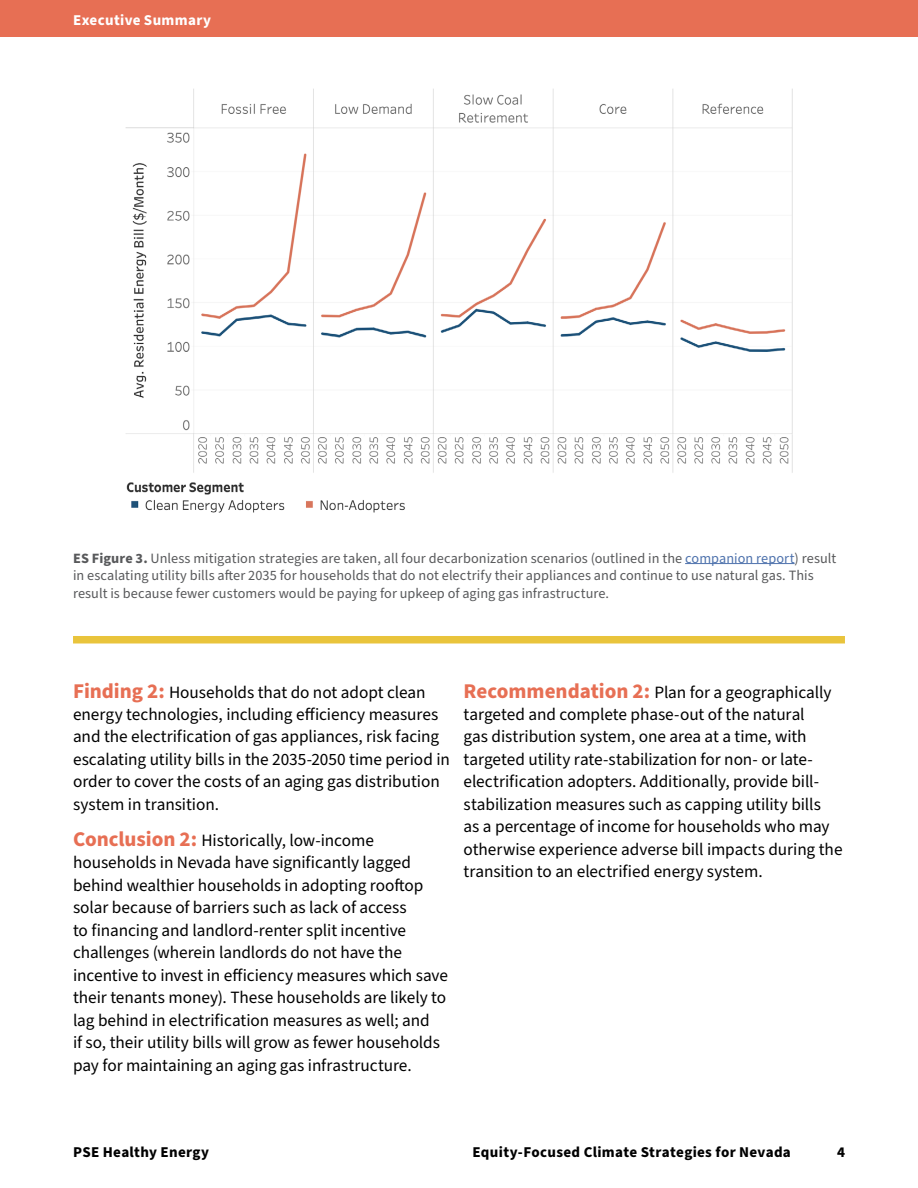
<style>
.page{position:relative;width:918px;height:1188px;background:#fff}
.page>*{position:absolute;margin:0;border:0;box-sizing:border-box;transform-origin:0 0}
.t1{font:17.25px/22.5px "Source Sans Pro";letter-spacing:-.005em;color:#000}
.t2{font:700 15px "Source Sans Pro";letter-spacing:.02em;color:#000}
.t3{font:700 15px "Source Sans Pro";letter-spacing:.025em;color:#fff}
.t4{font:14.25px/18px "Source Sans Pro";letter-spacing:.005em;color:#58595b}
.s1{font-weight:700}
.s2{color:#4f73ad}
.s3{font-weight:700;font-size:21px;color:#e76f54}
</style>
<div class="page">
<div style="left:0;top:0;width:918px;height:36px;background:#e76f54"></div>
<hr style="left:685px;top:563px;width:110px;height:1px;background:#4f73ad">
<img style="left:125px;top:88px;width:668px;height:425px">
<div style="left:73px;top:636px;width:772px;height:7px;background:#e9c43c"></div>
<p class="t3" style="left:73px;top:9px;width:140px">Executive Summary</p>
<p class="t4" style="left:73px;top:549px;width:765px"><span class="s1">ES Figure 3.</span> Unless mitigation strategies are taken, all four decarbonization scenarios (outlined in the <span class="s2">companion report</span>) result in escalating utility bills after 2035 for households that do not electrify their appliances and continue to use natural gas. This result is because fewer customers would be paying for upkeep of aging gas infrastructure.</p>
<p class="t1" style="left:73px;top:681px;width:378px"><span class="s3">Finding 2:</span> Households that do not adopt clean energy technologies, including efficiency measures and the electrification of gas appliances, risk facing escalating utility bills in the 2035-2050 time period in order to cover the costs of an aging gas distribution system in transition.</p>
<p class="t1" style="left:73px;top:830px;width:376px"><span class="s3">Conclusion 2:</span> Historically, low-income households in Nevada have significantly lagged behind wealthier households in adopting rooftop solar because of barriers such as lack of access<br>to financing and landlord-renter split incentive challenges (wherein landlords do not have the incentive to invest in efficiency measures which save their tenants money). These households are likely to lag behind in electrification measures as well; and<br>if so, their utility bills will grow as fewer households pay for maintaining an aging gas infrastructure.</p>
<p class="t1" style="left:464px;top:681px;width:381px"><span class="s3">Recommendation 2:</span> Plan for a geographically targeted and complete phase-out of the natural<br>gas distribution system, one area at a time, with targeted utility rate-stabilization for non- or late&shy;electrification adopters. Additionally, provide bill&shy;stabilization measures such as capping utility bills<br>as a percentage of income for households who may otherwise experience adverse bill impacts during the transition to an electrified energy system.</p>
<p class="t2" style="left:73px;top:1141px;width:138px">PSE Healthy Energy</p>
<p class="t2" style="left:472px;top:1141px;width:320px">Equity-Focused Climate Strategies for Nevada</p>
<p class="t2" style="left:837px;top:1141px;width:9px">4</p>
</div>
